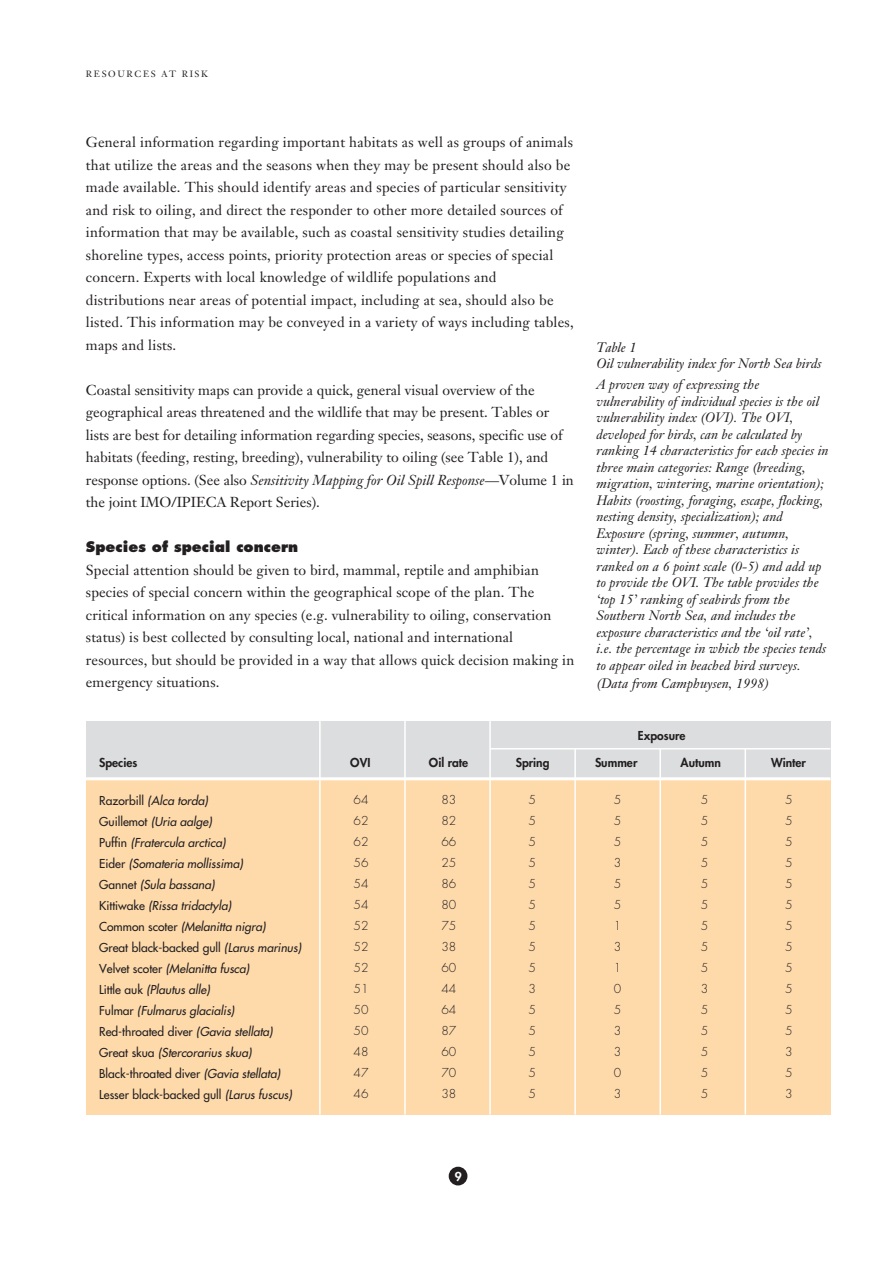
<style>
.page{position:relative;width:893px;height:1262px;background:#fff}
.page>*{position:absolute;margin:0;border:0;box-sizing:border-box;transform-origin:0 0}
.t1{font:14.25px/22.5px "Janson Text";letter-spacing:.01em;color:#231f20}
.t2{font:800 14.25px "Futura";color:#231f20}
.t3{font:italic 13.5px/16.5px "Janson Text";letter-spacing:.005em;color:#231f20}
.t4{font:italic 12px/21px "Futura";color:#231f20}
.t5{font:300 12px "Futura";color:#231f20}
.t6{font:800 12px "Futura";color:#231f20}
.t7{font:800 12px "Futura";color:#fff}
.t8{font:9px "Janson Text";letter-spacing:.18em;color:#231f20}
.s1{font-style:italic}
.s2{font-style:normal}
</style>
<div class="page">
<div style="left:448px;top:1166px;width:19px;height:19px;background:#231f20;border-radius:50%"></div>
<div style="left:86px;top:778px;width:744px;height:336px;background:#fedaab"></div>
<div style="left:86px;top:721px;width:744px;height:57px;background:#dcdddf"></div>
<hr style="left:86px;top:777px;width:744px;height:3px;background:#fff">
<hr style="left:319px;top:721px;width:1px;height:393px;background:#fff">
<hr style="left:404px;top:721px;width:2px;height:393px;background:#fff">
<hr style="left:489px;top:721px;width:2px;height:393px;background:#fff">
<hr style="left:574px;top:748px;width:2px;height:366px;background:#fff">
<hr style="left:659px;top:748px;width:2px;height:366px;background:#fff">
<hr style="left:744px;top:749px;width:2px;height:365px;background:#fff">
<hr style="left:490px;top:748px;width:340px;height:1px;background:#fff">
<p class="t8" style="left:86px;top:70px;width:124px">RESOURCES AT RISK</p>
<p class="t1" style="left:86px;top:132px;width:489px">General information regarding important habitats as well as groups of animals that utilize the areas and the seasons when they may be present should also be made available. This should identify areas and species of particular sensitivity and risk to oiling, and direct the responder to other more detailed sources of information that may be available, such as coastal sensitivity studies detailing shoreline types, access points, priority protection areas or species of special concern. Experts with local knowledge of wildlife populations and distributions near areas of potential impact, including at sea, should also be listed. This information may be conveyed in a variety of ways including tables, maps and lists.</p>
<p class="t1" style="left:86px;top:380px;width:489px">Coastal sensitivity maps can provide a quick, general visual overview of the geographical areas threatened and the wildlife that may be present. Tables or lists are best for detailing information regarding species, seasons, specific use of habitats (feeding, resting, breeding), vulnerability to oiling (see Table 1), and response options. (See also <span class="s1">Sensitivity Mapping for Oil Spill Response—</span>Volume 1 in the joint IMO/IPIECA Report Series).</p>
<p class="t2" style="left:86px;top:541px;width:214px">Species of special concern</p>
<p class="t1" style="left:86px;top:560px;width:490px">Special attention should be given to bird, mammal, reptile and amphibian species of special concern within the geographical scope of the plan. The critical information on any species (e.g. vulnerability to oiling, conservation status) is best collected by consulting local, national and international resources, but should be provided in a way that allows quick decision making in emergency situations.</p>
<p class="t3" style="left:596px;top:340px;width:226px">Table 1<br>Oil vulnerability index for North Sea birds</p>
<p class="t3" style="left:596px;top:378px;width:234px">A proven way of expressing the vulnerability of individual species is the oil vulnerability index (OVI). The OVI, developed for birds, can be calculated by ranking 14 characteristics for each species in three main categories: Range (breeding, migration, wintering, marine orientation); Habits (roosting, foraging, escape, flocking, nesting density, specialization); and Exposure (spring, summer, autumn, winter). Each of these characteristics is ranked on a 6 point scale (0-5) and add up to provide the OVI. The table provides the ‘top 15’ ranking of seabirds from the Southern North Sea, and includes the exposure characteristics and the ‘oil rate’, i.e. the percentage in which the species tends to appear oiled in beached bird surveys.</p>
<p class="t3" style="left:596px;top:677px;width:174px">(Data from Camphuysen, 1998)</p>
<p class="t6" style="left:638px;top:730px;width:49px">Exposure</p>
<p class="t6" style="left:99px;top:756px;width:40px">Species</p>
<p class="t6" style="left:350px;top:757px;width:22px">OVI</p>
<p class="t6" style="left:429px;top:757px;width:41px">Oil rate</p>
<p class="t6" style="left:515px;top:757px;width:35px">Spring</p>
<p class="t6" style="left:595px;top:757px;width:44px">Summer</p>
<p class="t6" style="left:680px;top:757px;width:42px">Autumn</p>
<p class="t6" style="left:771px;top:757px;width:36px">Winter</p>
<p class="t4" style="left:99px;top:790px;width:203px"><span class="s2">Razorbill</span> (Alca torda)<br><span class="s2">Guillemot</span> (Uria aalge)<br><span class="s2">Puffin</span> (Fratercula arctica)<br><span class="s2">Eider</span> (Somateria mollissima)<br><span class="s2">Gannet</span> (Sula bassana)<br><span class="s2">Kittiwake</span> (Rissa tridactyla)<br><span class="s2">Common scoter</span> (Melanitta nigra)<br><span class="s2">Great black-backed gull</span> (Larus marinus)<br><span class="s2">Velvet scoter</span> (Melanitta fusca)<br><span class="s2">Little auk</span> (Plautus alle)<br><span class="s2">Fulmar</span> (Fulmarus glacialis)<br><span class="s2">Red-throated diver</span> (Gavia stellata)<br><span class="s2">Great skua</span> (Stercorarius skua)<br><span class="s2">Black-throated diver</span> (Gavia stellata)<br><span class="s2">Lesser black-backed gull</span> (Larus fuscus)</p>
<p class="t5" style="left:353px;top:794px;width:16px">64</p>
<p class="t5" style="left:441px;top:794px;width:16px">83</p>
<p class="t5" style="left:528px;top:794px;width:9px">5</p>
<p class="t5" style="left:613px;top:794px;width:9px">5</p>
<p class="t5" style="left:701px;top:794px;width:9px">5</p>
<p class="t5" style="left:785px;top:794px;width:9px">5</p>
<p class="t5" style="left:353px;top:815px;width:16px">62</p>
<p class="t5" style="left:441px;top:815px;width:16px">82</p>
<p class="t5" style="left:528px;top:815px;width:9px">5</p>
<p class="t5" style="left:613px;top:815px;width:9px">5</p>
<p class="t5" style="left:701px;top:815px;width:9px">5</p>
<p class="t5" style="left:785px;top:815px;width:9px">5</p>
<p class="t5" style="left:353px;top:836px;width:16px">62</p>
<p class="t5" style="left:441px;top:836px;width:16px">66</p>
<p class="t5" style="left:528px;top:836px;width:9px">5</p>
<p class="t5" style="left:613px;top:836px;width:9px">5</p>
<p class="t5" style="left:701px;top:836px;width:9px">5</p>
<p class="t5" style="left:785px;top:836px;width:9px">5</p>
<p class="t5" style="left:353px;top:857px;width:16px">56</p>
<p class="t5" style="left:441px;top:857px;width:16px">25</p>
<p class="t5" style="left:528px;top:857px;width:9px">5</p>
<p class="t5" style="left:613px;top:857px;width:9px">3</p>
<p class="t5" style="left:701px;top:857px;width:9px">5</p>
<p class="t5" style="left:785px;top:857px;width:9px">5</p>
<p class="t5" style="left:353px;top:878px;width:16px">54</p>
<p class="t5" style="left:441px;top:878px;width:16px">86</p>
<p class="t5" style="left:528px;top:878px;width:9px">5</p>
<p class="t5" style="left:613px;top:878px;width:9px">5</p>
<p class="t5" style="left:701px;top:878px;width:9px">5</p>
<p class="t5" style="left:785px;top:878px;width:9px">5</p>
<p class="t5" style="left:353px;top:899px;width:16px">54</p>
<p class="t5" style="left:441px;top:899px;width:16px">80</p>
<p class="t5" style="left:528px;top:899px;width:9px">5</p>
<p class="t5" style="left:613px;top:899px;width:9px">5</p>
<p class="t5" style="left:701px;top:899px;width:9px">5</p>
<p class="t5" style="left:785px;top:899px;width:9px">5</p>
<p class="t5" style="left:353px;top:920px;width:16px">52</p>
<p class="t5" style="left:441px;top:920px;width:16px">75</p>
<p class="t5" style="left:528px;top:920px;width:9px">5</p>
<p class="t5" style="left:613px;top:920px;width:9px">1</p>
<p class="t5" style="left:701px;top:920px;width:9px">5</p>
<p class="t5" style="left:785px;top:920px;width:9px">5</p>
<p class="t5" style="left:353px;top:941px;width:16px">52</p>
<p class="t5" style="left:441px;top:941px;width:16px">38</p>
<p class="t5" style="left:528px;top:941px;width:9px">5</p>
<p class="t5" style="left:613px;top:941px;width:9px">3</p>
<p class="t5" style="left:701px;top:941px;width:9px">5</p>
<p class="t5" style="left:785px;top:941px;width:9px">5</p>
<p class="t5" style="left:353px;top:962px;width:16px">52</p>
<p class="t5" style="left:441px;top:962px;width:16px">60</p>
<p class="t5" style="left:528px;top:962px;width:9px">5</p>
<p class="t5" style="left:613px;top:962px;width:9px">1</p>
<p class="t5" style="left:701px;top:962px;width:9px">5</p>
<p class="t5" style="left:785px;top:962px;width:9px">5</p>
<p class="t5" style="left:353px;top:983px;width:16px">51</p>
<p class="t5" style="left:441px;top:983px;width:16px">44</p>
<p class="t5" style="left:528px;top:983px;width:9px">3</p>
<p class="t5" style="left:613px;top:983px;width:9px">0</p>
<p class="t5" style="left:701px;top:983px;width:9px">3</p>
<p class="t5" style="left:785px;top:983px;width:9px">5</p>
<p class="t5" style="left:353px;top:1004px;width:16px">50</p>
<p class="t5" style="left:441px;top:1004px;width:16px">64</p>
<p class="t5" style="left:528px;top:1004px;width:9px">5</p>
<p class="t5" style="left:613px;top:1004px;width:9px">5</p>
<p class="t5" style="left:701px;top:1004px;width:9px">5</p>
<p class="t5" style="left:785px;top:1004px;width:9px">5</p>
<p class="t5" style="left:353px;top:1025px;width:16px">50</p>
<p class="t5" style="left:441px;top:1025px;width:16px">87</p>
<p class="t5" style="left:528px;top:1025px;width:9px">5</p>
<p class="t5" style="left:613px;top:1025px;width:9px">3</p>
<p class="t5" style="left:701px;top:1025px;width:9px">5</p>
<p class="t5" style="left:785px;top:1025px;width:9px">5</p>
<p class="t5" style="left:353px;top:1046px;width:16px">48</p>
<p class="t5" style="left:441px;top:1046px;width:16px">60</p>
<p class="t5" style="left:528px;top:1046px;width:9px">5</p>
<p class="t5" style="left:613px;top:1046px;width:9px">3</p>
<p class="t5" style="left:701px;top:1046px;width:9px">5</p>
<p class="t5" style="left:785px;top:1046px;width:9px">3</p>
<p class="t5" style="left:353px;top:1067px;width:16px">47</p>
<p class="t5" style="left:441px;top:1067px;width:16px">70</p>
<p class="t5" style="left:528px;top:1067px;width:9px">5</p>
<p class="t5" style="left:613px;top:1067px;width:9px">0</p>
<p class="t5" style="left:701px;top:1067px;width:9px">5</p>
<p class="t5" style="left:785px;top:1067px;width:9px">5</p>
<p class="t5" style="left:353px;top:1088px;width:16px">46</p>
<p class="t5" style="left:441px;top:1088px;width:16px">38</p>
<p class="t5" style="left:528px;top:1088px;width:9px">5</p>
<p class="t5" style="left:613px;top:1088px;width:9px">3</p>
<p class="t5" style="left:701px;top:1088px;width:9px">5</p>
<p class="t5" style="left:785px;top:1088px;width:9px">3</p>
<p class="t7" style="left:454px;top:1170px;width:8px">9</p>
</div>
